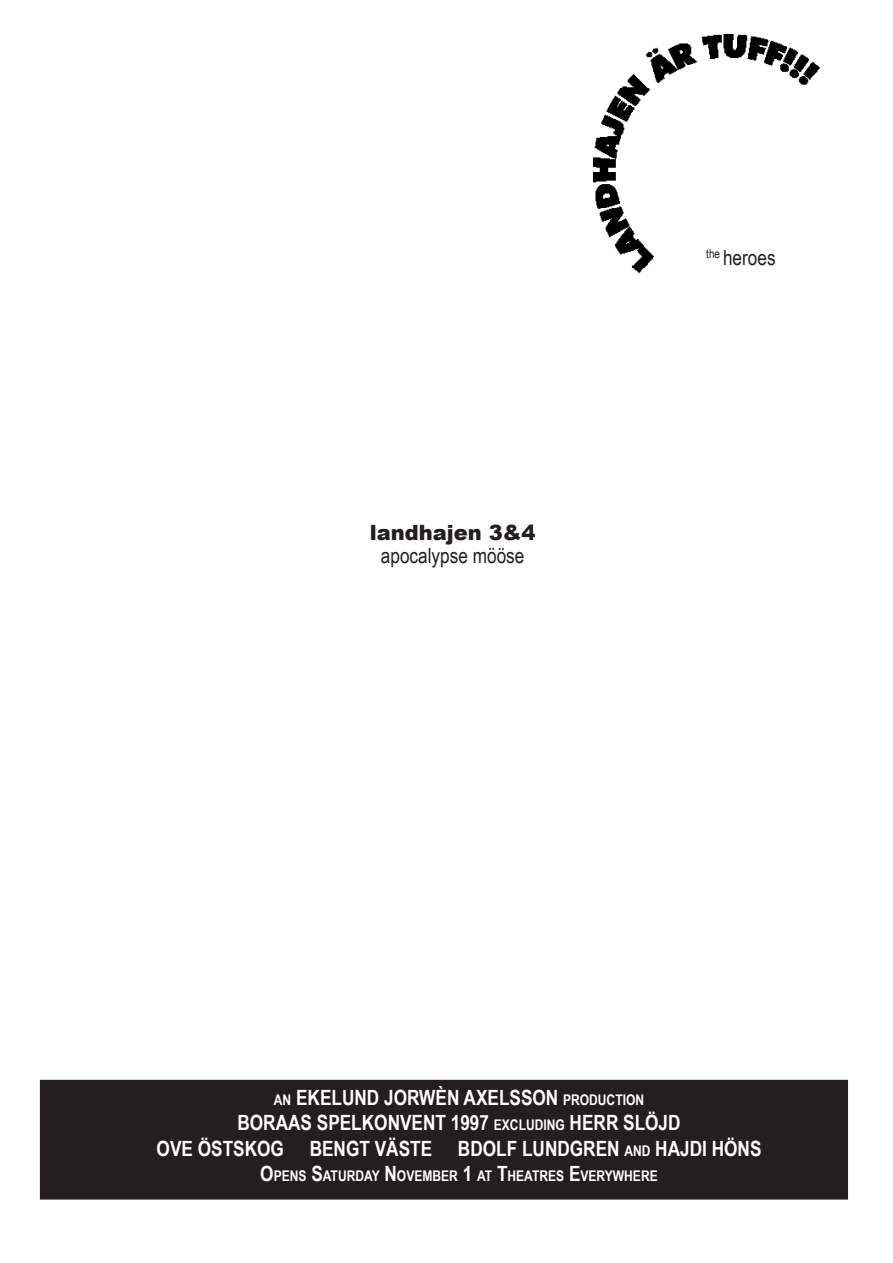
<style>
.page{position:relative;width:893px;height:1263px;background:#fff}
.page>*{position:absolute;margin:0;border:0;box-sizing:border-box;transform-origin:0 0}
.Rubrik_1{font:700 21px "Arial Narrow";color:#fff}
.Rubrik_1-2{font:21px "Arial Narrow";color:#231f20}
.Rubrik_1-3{font:900 21px "Arial";color:#231f20}
.Rubrik_1-4{font:700 14.7px "Arial Narrow";color:#fff}
.s1{font-size:14.7px}
.s2{font-size:21px}
</style>
<div class="page">
<div style="left:40px;top:1080px;width:807px;height:119px;background:#231f20"></div>
<img style="left:592px;top:34px;width:229px;height:240px">
<p class="Rubrik_1-3" style="left:370px;top:517px;width:167px">landhajen 3&amp;4</p>
<p class="Rubrik_1-2" style="left:381px;top:540px;width:145px">apocalypse mööse</p>
<p class="Rubrik_1-2" style="left:706px;top:243px;width:71px"><sup>the</sup> heroes</p>
<p class="Rubrik_1" style="left:274px;top:1082px;width:307px"><span class="s1">AN</span> EKELUND JORWÈN AXELSSON <span class="s1">PRODU</span></p>
<p class="Rubrik_1-4" style="left:607px;top:1089px;width:39px">CTION</p>
<p class="Rubrik_1" style="left:237px;top:1107px;width:445px">BORAAS SPELKONVENT 1997 <span class="s1">EXCLUDING</span> HERR SLÖJD</p>
<p class="Rubrik_1" style="left:157px;top:1132px;width:127px">OVE ÖSTSKOG</p>
<p class="Rubrik_1" style="left:310px;top:1132px;width:37px">BENGT</p>
<p class="Rubrik_1" style="left:375px;top:1132px;width:388px">VÄSTE BDOLF LUNDGREN <span class="s1">AND</span> HAJDI HÖNS</p>
<p class="Rubrik_1-4" style="left:260px;top:1164px;width:363px"><span class="s2">O</span>PENS <span class="s2">S</span>ATURDAY <span class="s2">N</span> OVEMBER <span class="s2">1</span> AT <span class="s2">T</span>HEATRES <span class="s2">E</span>VERYWHERE</p>
</div>
